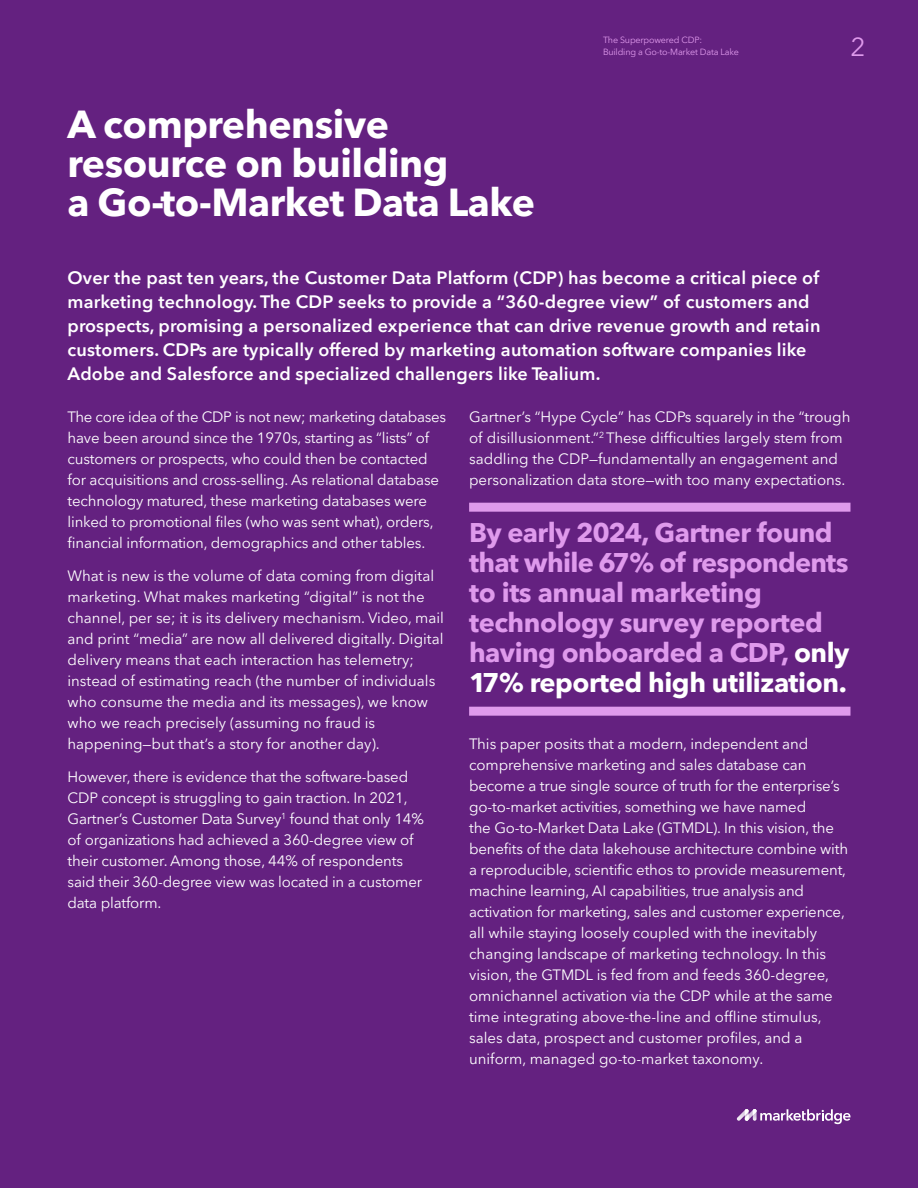
<style>
.page{position:relative;width:918px;height:1188px;background:#642180}
.page>*{position:absolute;margin:0;border:0;box-sizing:border-box;transform-origin:0 0}
.t1{font:700 39px/39px "Avenir Next LT Pro";letter-spacing:-.01em;color:#fff}
.t2{font:700 27px/30px "Avenir Next LT Pro";letter-spacing:-.02em;color:#df9aec}
.t3{font:26.1px "Avenir Next LT Pro";color:#df9aec}
.t4{font:600 18px/24px "Avenir Next LT Pro";letter-spacing:.01em;color:#fff}
.t5{font:15px/21px "Avenir Next LT Pro";letter-spacing:-.01em;color:#fff}
.t6{font:9px/12px "Avenir Next LT Pro";letter-spacing:-.02em;color:#df9aec}
.s1{color:#fff}
</style>
<div class="page">
<svg style="left:737px;top:1109px;width:114px;height:15px"></svg>
<div style="left:469px;top:503px;width:381px;height:9px;background:#df9aec"></div>
<div style="left:469px;top:707px;width:381px;height:9px;background:#df9aec"></div>
<h1 class="t1" style="left:68px;top:104px;width:469px">A comprehensive resource on building<br>a Go-to-Market Data Lake</h1>
<p class="t6" style="left:603px;top:34px;width:138px">The Superpowered CDP:<br>Building a Go-to-Market Data Lake</p>
<h3 class="t3" style="left:850px;top:31px;width:17px">2</h3>
<p class="t4" style="left:68px;top:265px;width:754px">Over the past ten years, the Customer Data Platform (CDP) has become a critical piece of marketing technology. The CDP seeks to provide a “360-degree view” of customers and prospects, promising a personalized experience that can drive revenue growth and retain customers. CDPs are typically offered by marketing automation software companies like Adobe and Salesforce and specialized challengers like Tealium.</p>
<p class="t5" style="left:68px;top:406px;width:380px">The core idea of the CDP is not new; marketing databases have been around since the 1970s, starting as “lists” of customers or prospects, who could then be contacted for acquisitions and cross-selling. As relational database technology matured, these marketing databases were linked to promotional files (who was sent what), orders, financial information, demographics and other tables.</p>
<p class="t5" style="left:68px;top:565px;width:378px">What is new is the volume of data coming from digital marketing. What makes marketing “digital” is not the channel, per se; it is its delivery mechanism. Video, mail and print “media” are now all delivered digitally. Digital delivery means that each interaction has telemetry; instead of estimating reach (the number of individuals who consume the media and its messages), we know who we reach precisely (assuming no fraud is happening—but that’s a story for another day).</p>
<p class="t5" style="left:67px;top:766px;width:358px">However, there is evidence that the software-based CDP concept is struggling to gain traction. In 2021, Gartner’s Customer Data Survey<sup>1</sup> found that only 14% of organizations had achieved a 360-degree view of their customer. Among those, 44% of respondents said their 360-degree view was located in a customer data platform.</p>
<p class="t5" style="left:469px;top:406px;width:383px">Gartner’s “Hype Cycle” has CDPs squarely in the “trough of disillusionment.”<sup>2</sup> These difficulties largely stem from saddling the CDP—fundamentally an engagement and personalization data store—with too many expectations.</p>
<h2 class="t2" style="left:469px;top:517px;width:382px">By early 2024, Gartner found that while 67% of respondents to its annual marketing technology survey reported having onboarded a CDP, <span class="s1">only<br>17% reported high utilization.</span></h2>
<p class="t5" style="left:469px;top:733px;width:381px">This paper posits that a modern, independent and comprehensive marketing and sales database can become a true single source of truth for the enterprise’s go-to-market activities, something we have named<br>the Go-to-Market Data Lake (GTMDL). In this vision, the benefits of the data lakehouse architecture combine with a reproducible, scientific ethos to provide measurement, machine learning, AI capabilities, true analysis and activation for marketing, sales and customer experience, all while staying loosely coupled with the inevitably changing landscape of marketing technology. In this vision, the GTMDL is fed from and feeds 360-degree, omnichannel activation via the CDP while at the same time integrating above-the-line and offline stimulus, sales data, prospect and customer profiles, and a uniform, managed go-to-market taxonomy.</p>
</div>
